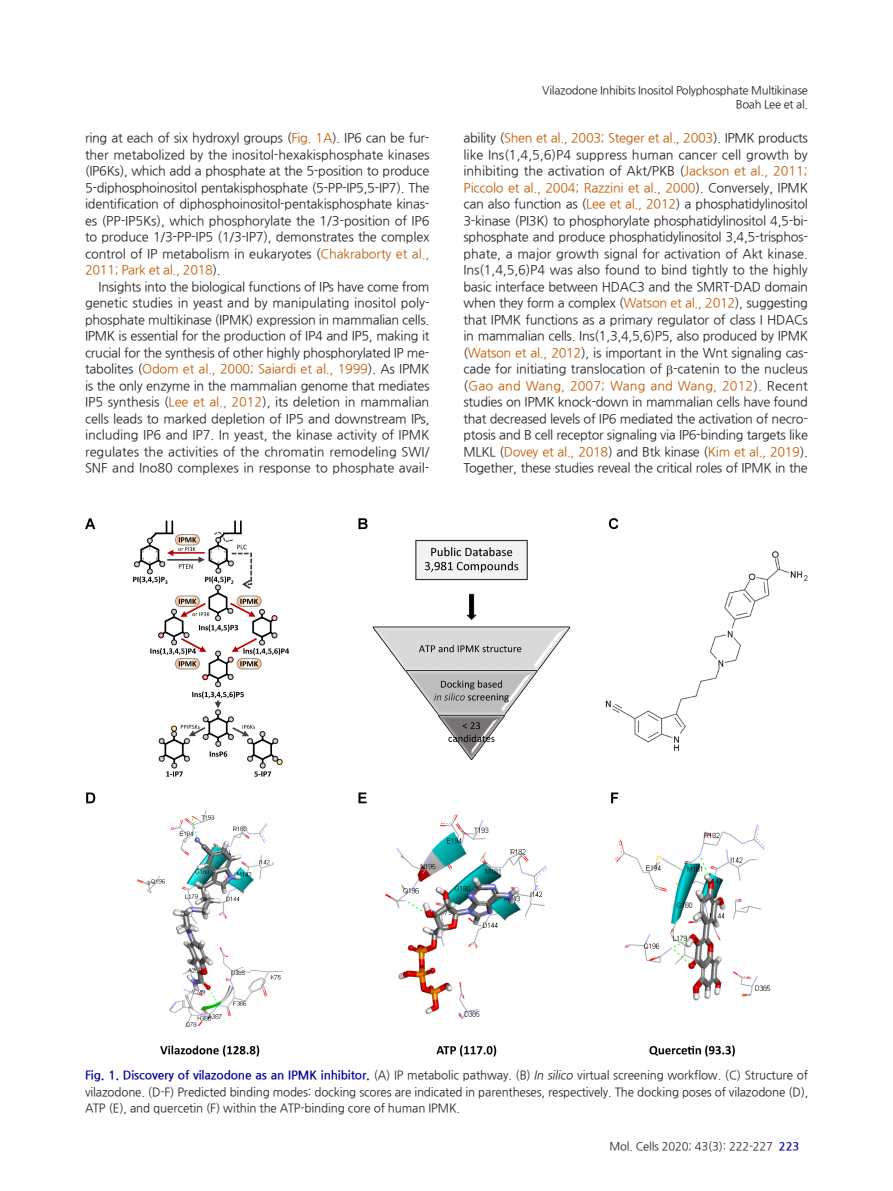
<style>
.page{position:relative;width:893px;height:1191px;background:#fff}
.page>*{position:absolute;margin:0;border:0;box-sizing:border-box;transform-origin:0 0}
.t1{font:12.75px/16.5px "Nanum Gothic";letter-spacing:-.01em;color:#231f20;text-align:justify}
.t2{font:12px/16.5px "Nanum Gothic";letter-spacing:-.01em;color:#231f20;text-align:justify}
.t3{font:11.25px/13.5px "Nanum Gothic";letter-spacing:-.025em;color:#231f20;text-align:right}
.s1{color:#c35900}
.s2{font-weight:700;color:#00009a}
.s3{font-style:italic}
</style>
<div class="page">
<img style="left:85px;top:518px;width:723px;height:538px">
<p class="t1" style="left:85px;top:130px;width:346px">ring at each of six hydroxyl groups (<span class="s1">Fig. 1A</span>). IP6 can be fur&shy;ther metabolized by the inositol-hexakisphosphate kinases (IP6Ks), which add a phosphate at the 5-position to produce 5-diphosphoinositol pentakisphosphate (5-PP-IP5,5-IP7). The identification of diphosphoinositol-pentakisphosphate kinas&shy;es (PP-IP5Ks), which phosphorylate the 1/3-position of IP6 to produce 1/3-PP-IP5 (1/3-IP7), demonstrates the complex control of IP metabolism in eukaryotes (<span class="s1">Chakraborty et al., 2011; Park et al., 2018</span>).</p>
<p class="t1" style="left:85px;top:278px;width:346px;text-indent:14px">Insights into the biological functions of IPs have come from genetic studies in yeast and by manipulating inositol poly&shy;phosphate multikinase (IPMK) expression in mammalian cells.<br>IPMK is essential for the production of IP4 and IP5, making it crucial for the synthesis of other highly phosphorylated IP me&shy;tabolites (<span class="s1">Odom et al., 2000; Saiardi et al., 1999</span>). As IPMK is the only enzyme in the mammalian genome that mediates IP5 synthesis (<span class="s1">Lee et al., 2012</span>), its deletion in mammalian cells leads to marked depletion of IP5 and downstream IPs, including IP6 and IP7. In yeast, the kinase activity of IPMK regulates the activities of the chromatin remodeling SWI/ SNF and Ino80 complexes in response to phosphate avail-</p>
<p class="t3" style="left:542px;top:84px;width:267px">Vilazodone Inhibits Inositol Polyphosphate Multikinase<br>Boah Lee et al.</p>
<p class="t1" style="left:463px;top:130px;width:346px">ability (<span class="s1">Shen et al., 2003; Steger et al., 2003</span>). IPMK products like Ins(1,4,5,6)P4 suppress human cancer cell growth by inhibiting the activation of Akt/PKB (<span class="s1">Jackson et al., 2011; Piccolo et al., 2004; Razzini et al., 2000</span>). Conversely, IPMK can also function as (<span class="s1">Lee et al., 2012</span>) a phosphatidylinositol 3-kinase (PI3K) to phosphorylate phosphatidylinositol 4,5-bi&shy;sphosphate and produce phosphatidylinositol 3,4,5-trisphos&shy;phate, a major growth signal for activation of Akt kinase.<br>Ins(1,4,5,6)P4 was also found to bind tightly to the highly basic interface between HDAC3 and the SMRT-DAD domain when they form a complex (<span class="s1">Watson et al., 2012</span>), suggesting that IPMK functions as a primary regulator of class I HDACs in mammalian cells. Ins(1,3,4,5,6)P5, also produced by IPMK (<span class="s1">Watson et al., 2012</span>), is important in the Wnt signaling cas&shy;cade for initiating translocation of -catenin to the nucleus (<span class="s1">Gao and Wang, 2007; Wang and Wang, 2012</span>). Recent studies on IPMK knock-down in mammalian cells have found that decreased levels of IP6 mediated the activation of necro&shy;ptosis and B cell receptor signaling via IP6-binding targets like MLKL (<span class="s1">Dovey et al., 2018</span>) and Btk kinase (<span class="s1">Kim et al., 2019</span>).<br>Together, these studies reveal the critical roles of IPMK in the</p>
<p class="t2" style="left:85px;top:1067px;width:725px"><span class="s2">Fig. 1. Discovery of vilazodone as an IPMK inhibitor.</span> (A) IP metabolic pathway. (B) <span class="s3">In silico</span> virtual screening workflow. (C) Structure of vilazodone. (D-F) Predicted binding modes: docking scores are indicated in parentheses, respectively. The docking poses of vilazodone (D), ATP (E), and quercetin (F) within the ATP-binding core of human IPMK.</p>
<p class="t3" style="left:609px;top:1139px;width:191px">Mol. Cells 2020; 43(3): 222-227 <span class="s2">223</span></p>
</div>
